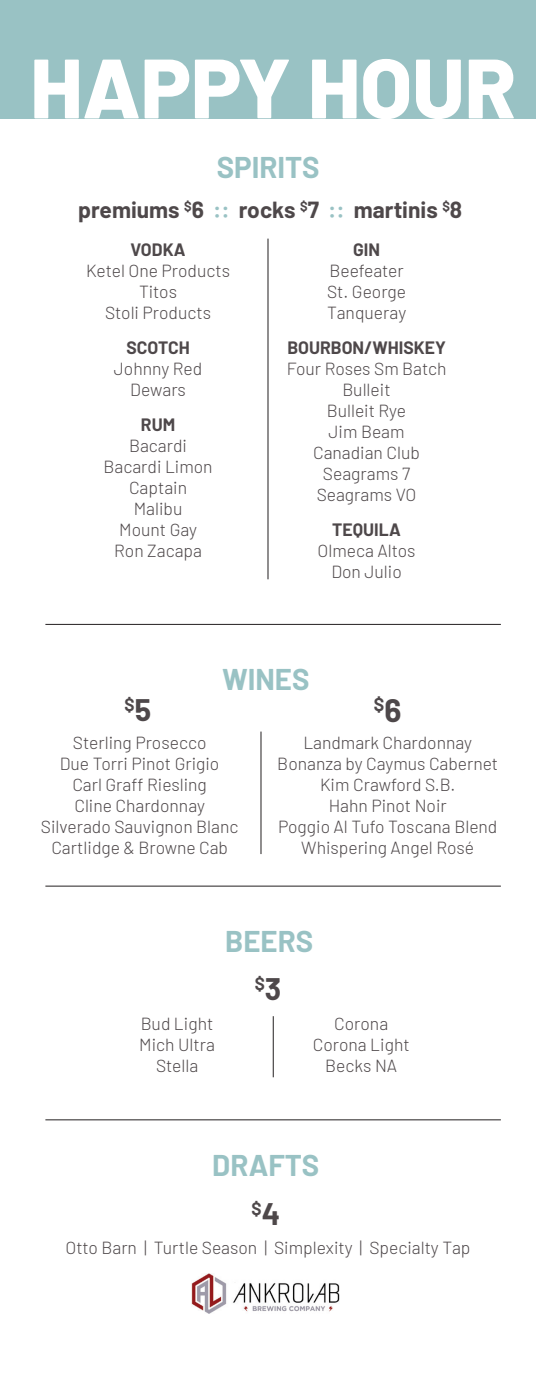
<style>
.page{position:relative;width:536px;height:1386px;background:#fff}
.page>*{position:absolute;margin:0;border:0;box-sizing:border-box;transform-origin:0 0}
.t1{font:800 84px "Barlow";color:#fff}
.t2{font:700 29.4px "Barlow";color:#99c2c4}
.t3{font:700 22.75px "Barlow";color:#4e484a}
.t4{font:700 18.38px "Barlow";color:#4e484a}
.t5{font:700 17.68px "Barlow";color:#4e484a}
.t6{font:300 17.5px "Barlow";color:#4e484a}
.t7{font:700 17.5px "Barlow";color:#4e484a}
.s1{color:#99c2c4}
.s2{font-size:30.45px}
.s3{font-size:31.68px}
</style>
<div class="page">
<div style="left:0;top:0;width:536px;height:118px;background:#99c2c4"></div>
<hr style="left:260px;top:732px;width:1px;height:122px;background:#231f20">
<hr style="left:267px;top:239px;width:1px;height:340px;background:#231f20">
<hr style="left:45px;top:624px;width:455px;height:1px;background:#231f20">
<hr style="left:45px;top:886px;width:455px;height:1px;background:#231f20">
<hr style="left:45px;top:1120px;width:455px;height:1px;background:#231f20">
<img style="left:192px;top:1274px;width:148px;height:40px">
<hr style="left:273px;top:1016px;width:1px;height:61px;background:#231f20">
<p class="t1" style="left:30px;top:26px;width:487px">HAPPY HOUR</p>
<p class="t2" style="left:217px;top:146px;width:104px">SPIRITS</p>
<p class="t3" style="left:78px;top:193px;width:385px">premiums <sup>$</sup>6 <span class="s1">::</span> rocks <sup>$</sup>7 <span class="s1">::</span> martinis <sup>$</sup>8</p>
<p class="t7" style="left:131px;top:237px;width:56px">VODKA</p>
<p class="t6" style="left:86px;top:258px;width:145px">Ketel One Products</p>
<p class="t6" style="left:139px;top:279px;width:39px">Titos</p>
<p class="t6" style="left:105px;top:300px;width:108px">Stoli Products</p>
<p class="t7" style="left:126px;top:335px;width:65px">SCOTCH</p>
<p class="t6" style="left:114px;top:356px;width:90px">Johnny Red</p>
<p class="t6" style="left:130px;top:377px;width:57px">Dewars</p>
<p class="t7" style="left:141px;top:412px;width:36px">RUM</p>
<p class="t6" style="left:129px;top:433px;width:59px">Bacardi</p>
<p class="t6" style="left:104px;top:454px;width:110px">Bacardi Limon</p>
<p class="t6" style="left:129px;top:475px;width:59px">Captain</p>
<p class="t6" style="left:134px;top:496px;width:50px">Malibu</p>
<p class="t6" style="left:119px;top:517px;width:79px">Mount Gay</p>
<p class="t6" style="left:114px;top:538px;width:89px">Ron Zacapa</p>
<p class="t7" style="left:353px;top:237px;width:28px">GIN</p>
<p class="t6" style="left:329px;top:258px;width:76px">Beefeater</p>
<p class="t6" style="left:327px;top:279px;width:80px">St. George</p>
<p class="t6" style="left:327px;top:300px;width:81px">Tanqueray</p>
<p class="t7" style="left:287px;top:335px;width:160px">BOURBON/WHISKEY</p>
<p class="t6" style="left:286px;top:356px;width:161px">Four Roses Sm Batch</p>
<p class="t6" style="left:342px;top:377px;width:50px">Bulleit</p>
<p class="t6" style="left:327px;top:398px;width:81px">Bulleit Rye</p>
<p class="t6" style="left:328px;top:419px;width:78px">Jim Beam</p>
<p class="t6" style="left:313px;top:440px;width:108px">Canadian Club</p>
<p class="t6" style="left:323px;top:461px;width:89px">Seagrams 7</p>
<p class="t6" style="left:316px;top:482px;width:101px">Seagrams VO</p>
<p class="t7" style="left:332px;top:517px;width:70px">TEQUILA</p>
<p class="t6" style="left:317px;top:538px;width:99px">Olmeca Altos</p>
<p class="t6" style="left:331px;top:559px;width:72px">Don Julio</p>
<p class="t2" style="left:222px;top:658px;width:89px">WINES</p>
<p class="t5" style="left:125px;top:691px;width:28px">$<span class="s2">5</span></p>
<p class="t4" style="left:374px;top:691px;width:29px">$<span class="s3">6</span></p>
<p class="t6" style="left:73px;top:730px;width:135px">Sterling Prosecco</p>
<p class="t6" style="left:60px;top:751px;width:161px">Due Torri Pinot Grigio</p>
<p class="t6" style="left:72px;top:772px;width:136px">Carl Graff Riesling</p>
<p class="t6" style="left:74px;top:793px;width:132px">Cline Chardonnay</p>
<p class="t6" style="left:41px;top:814px;width:199px">Silverado Sauvignon Blanc</p>
<p class="t6" style="left:51px;top:835px;width:178px">Cartlidge &amp; Browne Cab</p>
<p class="t6" style="left:303px;top:730px;width:170px">Landmark Chardonnay</p>
<p class="t6" style="left:277px;top:751px;width:222px">Bonanza by Caymus Cabernet</p>
<p class="t6" style="left:320px;top:772px;width:137px">Kim Crawford S.B.</p>
<p class="t6" style="left:328px;top:793px;width:120px">Hahn Pinot Noir</p>
<p class="t6" style="left:278px;top:814px;width:221px">Poggio Al Tufo Toscana Blend</p>
<p class="t6" style="left:301px;top:835px;width:174px">Whispering Angel Rosé</p>
<p class="t2" style="left:225px;top:919px;width:89px">BEERS</p>
<p class="t6" style="left:141px;top:1012px;width:74px">Bud Light</p>
<p class="t6" style="left:139px;top:1033px;width:77px">Mich Ultra</p>
<p class="t6" style="left:156px;top:1054px;width:44px">Stella</p>
<p class="t5" style="left:254px;top:971px;width:28px">$<span class="s2">3</span></p>
<p class="t6" style="left:334px;top:1012px;width:55px">Corona</p>
<p class="t6" style="left:312px;top:1033px;width:98px">Corona Light</p>
<p class="t6" style="left:325px;top:1054px;width:73px">Becks NA</p>
<p class="t2" style="left:212px;top:1143px;width:109px">DRAFTS</p>
<p class="t5" style="left:251px;top:1195px;width:30px">$<span class="s2">4</span></p>
<p class="t6" style="left:65px;top:1235px;width:406px">Otto Barn | Turtle Season | Simplexity | Specialty Tap</p>
</div>
